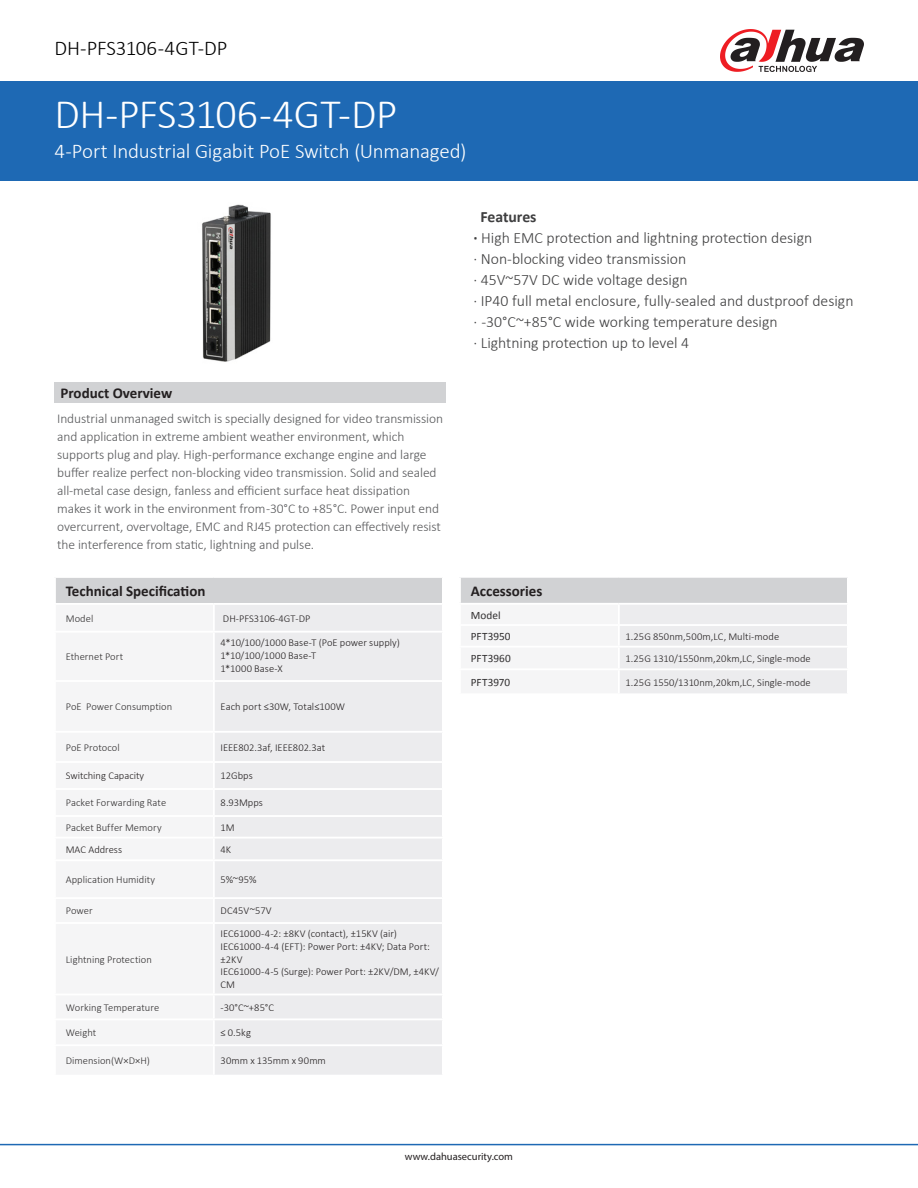
<style>
.page{position:relative;width:918px;height:1188px;background:#fff}
.page>*{position:absolute;margin:0;border:0;box-sizing:border-box;transform-origin:0 0}
.t1{font:300 42px "Calibri";letter-spacing:-.015em;color:#fff}
.t2{font:300 21px "Calibri";letter-spacing:-.01em;color:#fff}
.t3{font:300 21px "Calibri";letter-spacing:-.01em;color:#000}
.t4{font:300 15.75px "Calibri";color:#3e3e3f}
.t5{font:700 15.75px "Calibri";color:#3e3e3f}
.t6{font:700 15px "Calibri";color:#231f20}
.t7{font:300 13.5px/18px "Calibri";letter-spacing:-.005em;color:#57585a}
.t8{font:11.25px "Calibri";letter-spacing:.005em;color:#312f30}
.t9{font:300 10.5px/12.6px "Calibri";color:#231f20}
.t10{font:300 10.5px "Calibri";letter-spacing:.005em;color:#312f30}
.t11{font:10.5px "Myriad Pro";color:#231f20}
.s1{font-weight:700}
</style>
<div class="page">
<div style="left:0;top:81px;width:918px;height:100px;background:#1e69b4"></div>
<div style="left:54px;top:383px;width:391px;height:20px;background:#d1d2d4"></div>
<hr style="left:0;top:1144px;width:918px;height:1px;background:#1e69b4">
<svg style="left:720px;top:29px;width:144px;height:43px"></svg>
<div style="left:55px;top:577px;width:388px;height:27px;background:#d1d2d4"></div>
<div style="left:215px;top:605px;width:227px;height:470px;background:#ececee"></div>
<hr style="left:54px;top:576px;width:160px;height:2px;background:#fff">
<hr style="left:214px;top:576px;width:230px;height:2px;background:#fff">
<hr style="left:54px;top:578px;width:2px;height:25px;background:#fff">
<hr style="left:442px;top:578px;width:2px;height:25px;background:#fff">
<hr style="left:54px;top:603px;width:160px;height:2px;background:#fff">
<hr style="left:214px;top:603px;width:230px;height:2px;background:#fff">
<hr style="left:214px;top:631px;width:230px;height:2px;background:#fff">
<hr style="left:214px;top:680px;width:230px;height:2px;background:#fff">
<hr style="left:214px;top:731px;width:230px;height:2px;background:#fff">
<hr style="left:214px;top:761px;width:230px;height:2px;background:#fff">
<hr style="left:214px;top:788px;width:230px;height:2px;background:#fff">
<hr style="left:214px;top:815px;width:230px;height:2px;background:#fff">
<hr style="left:214px;top:837px;width:230px;height:2px;background:#fff">
<hr style="left:214px;top:859px;width:230px;height:2px;background:#fff">
<hr style="left:214px;top:897px;width:230px;height:2px;background:#fff">
<hr style="left:214px;top:922px;width:230px;height:2px;background:#fff">
<hr style="left:214px;top:994px;width:230px;height:1px;background:#fff">
<hr style="left:214px;top:1018px;width:230px;height:2px;background:#fff">
<hr style="left:214px;top:1044px;width:230px;height:2px;background:#fff">
<div style="left:460px;top:577px;width:388px;height:27px;background:#d1d2d4"></div>
<hr style="left:459px;top:576px;width:160px;height:2px;background:#fff">
<hr style="left:459px;top:578px;width:2px;height:25px;background:#fff">
<hr style="left:619px;top:576px;width:230px;height:2px;background:#fff">
<hr style="left:847px;top:578px;width:2px;height:25px;background:#fff">
<hr style="left:619px;top:603px;width:230px;height:2px;background:#fff">
<hr style="left:459px;top:603px;width:160px;height:2px;background:#fff">
<div style="left:620px;top:605px;width:227px;height:88px;background:#ececee"></div>
<hr style="left:619px;top:624px;width:230px;height:2px;background:#fff">
<hr style="left:619px;top:668px;width:230px;height:2px;background:#fff">
<img style="left:202px;top:204px;width:69px;height:158px">
<p class="t3" style="left:55px;top:35px;width:175px">DH-PFS3106-4GT-DP</p>
<p class="t1" style="left:55px;top:88px;width:344px">DH-PFS3106-4GT-DP</p>
<p class="t2" style="left:55px;top:138px;width:413px">4-Port Industrial Gigabit PoE Switch (Unmanaged)</p>
<p class="t6" style="left:61px;top:383px;width:113px">Product Overview</p>
<p class="t7" style="left:57px;top:409px;width:388px">Industrial unmanaged switch is specially designed for video transmission and application in extreme ambient weather environment, which supports plug and play. High-performance exchange engine and large buffer realize perfect non-blocking video transmission. Solid and sealed all-metal case design, fanless and efficient surface heat dissipation makes it work in the environment from -30°C to +85°C. Power input end overcurrent, overvoltage, EMC and RJ45 protection can effectively resist the interference from static, lightning and pulse.</p>
<p class="t5" style="left:480px;top:207px;width:58px">Features</p>
<p class="t4" style="left:473px;top:228px;width:340px"><span class="s1">·</span> High EMC protection and lightning protection design</p>
<p class="t4" style="left:473px;top:249px;width:214px">· Non-blocking video transmission</p>
<p class="t4" style="left:473px;top:270px;width:216px">· 45V~57V DC wide voltage design</p>
<p class="t4" style="left:473px;top:291px;width:382px">· IP40 full metal enclosure, fully-sealed and dustproof design</p>
<p class="t4" style="left:473px;top:312px;width:306px">· -30°C~+85°C wide working temperature design</p>
<p class="t4" style="left:473px;top:333px;width:217px">· Lightning protection up to level 4</p>
<p class="t6" style="left:66px;top:581px;width:141px">Technical Specification</p>
<p class="t10" style="left:66px;top:612px;width:29px">Model</p>
<p class="t9" style="left:223px;top:612px;width:89px">DH-PFS3106-4GT-DP</p>
<p class="t10" style="left:66px;top:650px;width:59px">Ethernet Port</p>
<p class="t9" style="left:221px;top:637px;width:181px">4*10/100/1000 Base-T (PoE power supply)</p>
<p class="t9" style="left:221px;top:649px;width:97px">1*10/100/1000 Base-T</p>
<p class="t9" style="left:221px;top:662px;width:64px">1*1000 Base-X</p>
<p class="t10" style="left:66px;top:700px;width:108px">PoE Power Consumption</p>
<p class="t9" style="left:221px;top:700px;width:126px">Each port ≤30W, Total≤100W</p>
<p class="t10" style="left:66px;top:741px;width:56px">PoE Protocol</p>
<p class="t9" style="left:221px;top:741px;width:106px">IEEE802.3af, IEEE802.3at</p>
<p class="t9" style="left:66px;top:770px;width:80px">Switching Capacity</p>
<p class="t9" style="left:221px;top:770px;width:34px">12Gbps</p>
<p class="t10" style="left:66px;top:796px;width:102px">Packet Forwarding Rate</p>
<p class="t9" style="left:221px;top:797px;width:44px">8.93Mpps</p>
<p class="t10" style="left:66px;top:821px;width:98px">Packet Buffer Memory</p>
<p class="t9" style="left:221px;top:821px;width:16px">1M</p>
<p class="t9" style="left:66px;top:843px;width:58px">MAC Address</p>
<p class="t9" style="left:221px;top:843px;width:12px">4K</p>
<p class="t10" style="left:66px;top:873px;width:91px">Application Humidity</p>
<p class="t9" style="left:221px;top:873px;width:37px">5%~95%</p>
<p class="t10" style="left:66px;top:904px;width:28px">Power</p>
<p class="t9" style="left:221px;top:905px;width:53px">DC45V~57V</p>
<p class="t10" style="left:66px;top:953px;width:88px">Lightning Protection</p>
<p class="t9" style="left:221px;top:928px;width:178px">IEC61000-4-2: ±8KV (contact), ±15KV (air)</p>
<p class="t9" style="left:221px;top:940px;width:211px">IEC61000-4-4 (EFT): Power Port: ±4KV; Data Port: ±2KV</p>
<p class="t9" style="left:221px;top:965px;width:220px">IEC61000-4-5 (Surge): Power Port: ±2KV/DM, ±4KV/<br>CM</p>
<p class="t10" style="left:66px;top:1001px;width:95px">Working Temperature</p>
<p class="t9" style="left:221px;top:1001px;width:55px">-30°C~+85°C</p>
<p class="t10" style="left:66px;top:1026px;width:32px">Weight</p>
<p class="t9" style="left:221px;top:1026px;width:32px">≤ 0.5kg</p>
<p class="t10" style="left:66px;top:1054px;width:86px">Dimension(W×D×H)</p>
<p class="t9" style="left:221px;top:1055px;width:107px">30mm x 135mm x 90mm</p>
<p class="t6" style="left:471px;top:581px;width:73px">Accessories</p>
<p class="t8" style="left:471px;top:608px;width:31px">Model</p>
<p class="t8" style="left:471px;top:629px;width:41px">PFT3950</p>
<p class="t9" style="left:626px;top:630px;width:155px">1.25G 850nm,500m,LC, Multi-mode</p>
<p class="t8" style="left:471px;top:651px;width:42px">PFT3960</p>
<p class="t9" style="left:626px;top:652px;width:187px">1.25G 1310/1550nm,20km,LC, Single-mode</p>
<p class="t8" style="left:471px;top:675px;width:41px">PFT3970</p>
<p class="t9" style="left:626px;top:676px;width:187px">1.25G 1550/1310nm,20km,LC, Single-mode</p>
<p class="t11" style="left:405px;top:1150px;width:110px">www.dahuasecurity.com</p>
</div>
